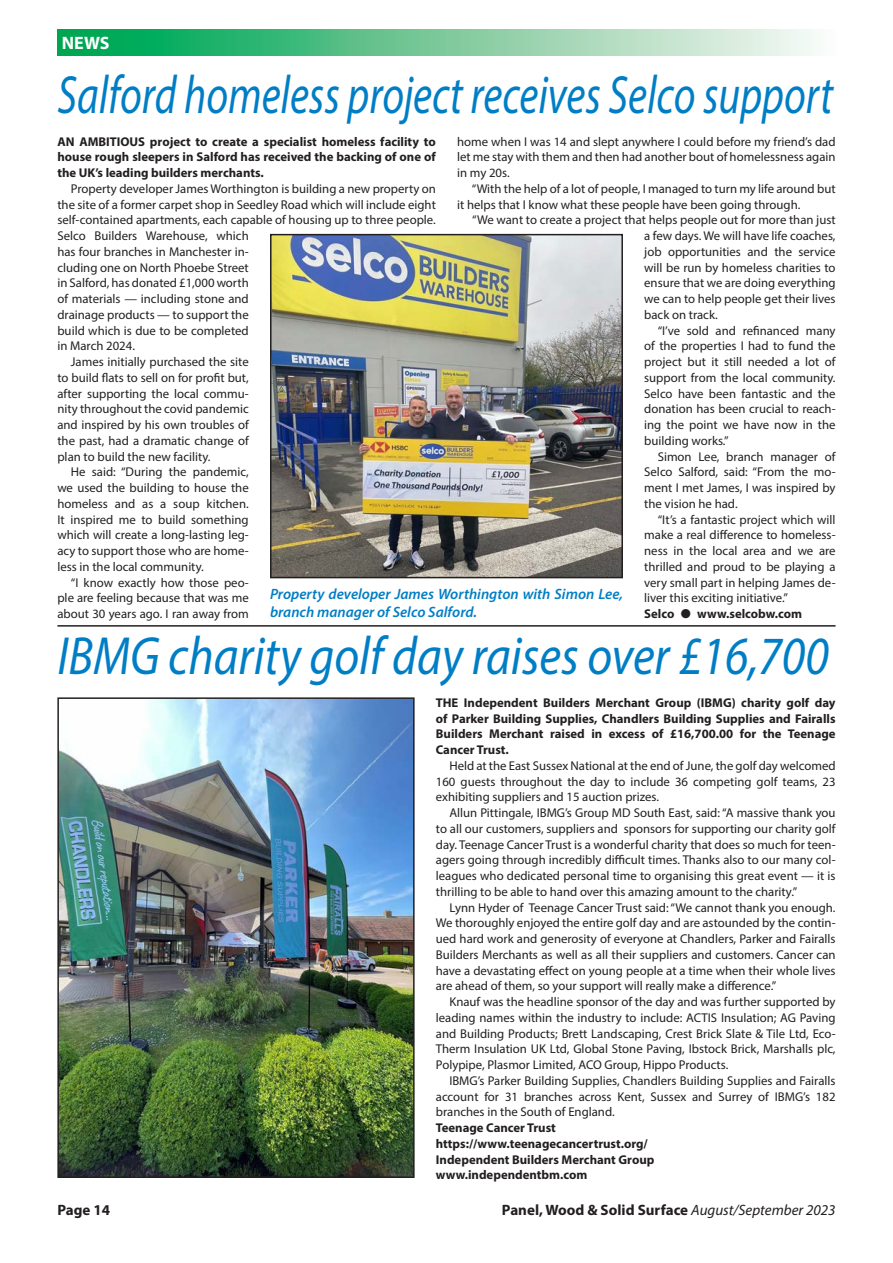
<style>
.page{position:relative;width:893px;height:1263px;background:#fff}
.page>*{position:absolute;margin:0;border:0;box-sizing:border-box;transform-origin:0 0}
.Heading{font:italic 54px "Myriad Pro";color:#007ec5;scale:.77 1}
.Heading-2{font:italic 54px "Myriad Pro";color:#007ec5;scale:.88 1}
.t1{font:700 18px "Myriad Pro";color:#fff}
.t2{font:italic 600 15px/18px "Myriad Pro";color:#007ec5}
.t3{font:700 15px "Myriad Pro";color:#231f20}
.Body_copy{font:12.75px/15.8px "Myriad Pro";color:#231f20;text-align:justify}
.First_paragraph{font:700 12.75px/15.8px "Myriad Pro";color:#231f20;text-align:justify}
.s1{font-weight:400;font-style:italic}
</style>
<div class="page">
<div style="left:57px;top:30px;width:779px;height:25px;background:linear-gradient(to right,#00a047,#fff7f5)"></div>
<hr style="left:57px;top:625px;width:779px;height:2px;background:#231f20">
<img style="left:273px;top:237px;width:347px;height:338px">
<div style="left:270px;top:234px;width:353px;height:344px;border:2px solid #231f20"></div>
<img style="left:60px;top:700px;width:352px;height:475px">
<div style="left:57px;top:697px;width:358px;height:481px;border:2px solid #231f20"></div>
<p class="t1" style="left:62px;top:31px;width:49px">NEWS</p>
<p class="Heading" style="left:57px;top:61px;width:1009px">Salford homeless project receives Selco support</p>
<p class="First_paragraph" style="left:57px;top:133px;width:380px">AN AMBITIOUS project to create a specialist homeless facility to house rough sleepers in Salford has received the backing of one of the UK’s leading builders merchants.</p>
<p class="Body_copy" style="left:57px;top:181px;width:380px;text-align:left;text-indent:14px">Property developer James Worthington is building a new property on the site of a former carpet shop in Seedley Road which will include eight self-contained apartments, each capable of housing up to three people.<br>Selco Builders Warehouse, which<br>has four branches in Manchester in-<br>cluding one on North Phoebe Street<br>in Salford, has donated £1,000 worth<br>of materials — including stone and<br>drainage products — to support the<br>build which is due to be completed<br>in March 2024.</p>
<p class="Body_copy" style="left:57px;top:354px;width:193px;text-indent:14px">James initially purchased the site to build flats to sell on for profit but, after supporting the local commu&shy;nity throughout the covid pandemic and inspired by his own troubles of the past, had a dramatic change of plan to build the new facility.</p>
<p class="Body_copy" style="left:57px;top:464px;width:193px;text-indent:14px">He said: “During the pandemic, we used the building to house the homeless and as a soup kitchen.<br>It inspired me to build something which will create a long-lasting leg&shy;acy to support those who are home&shy;less in the local community.</p>
<p class="Body_copy" style="left:57px;top:574px;width:193px;text-indent:14px">“I know exactly how those peo&shy;ple are feeling because that was me about 30 years ago. I ran away from</p>
<p class="Body_copy" style="left:457px;top:133px;width:380px">home when I was 14 and slept anywhere I could before my friend’s dad let me stay with them and then had another bout of homelessness again in my 20s.</p>
<p class="Body_copy" style="left:457px;top:180px;width:380px;text-indent:15px">“With the help of a lot of people, I managed to turn my life around but it helps that I know what these people have been going through.</p>
<p class="Body_copy" style="left:644px;top:212px;width:193px;text-indent:-172px">“We want to create a project that helps people out for more than just a few days. We will have life coaches, job opportunities and the service will be run by homeless charities to ensure that we are doing everything we can to help people get their lives back on track.</p>
<p class="Body_copy" style="left:644px;top:322px;width:193px;text-indent:14px">“I’ve sold and refinanced many of the properties I had to fund the project but it still needed a lot of support from the local community.<br>Selco have been fantastic and the donation has been crucial to reach&shy;ing the point we have now in the building works.”</p>
<p class="Body_copy" style="left:644px;top:448px;width:193px;text-indent:14px">Simon Lee, branch manager of Selco Salford, said: “From the mo&shy;ment I met James, I was inspired by the vision he had.</p>
<p class="Body_copy" style="left:644px;top:511px;width:193px;text-indent:14px">“It’s a fantastic project which will make a real difference to homeless&shy;ness in the local area and we are thrilled and proud to be playing a very small part in helping James de&shy;liver this exciting initiative.”</p>
<p class="First_paragraph" style="left:644px;top:606px;width:159px">Selco ● www.selcobw.com</p>
<p class="t2" style="left:270px;top:584px;width:354px">Property developer James Worthington with Simon Lee, branch manager of Selco Salford.</p>
<p class="Heading-2" style="left:57px;top:623px;width:878px">IBMG charity golf day raises over £16,700</p>
<p class="First_paragraph" style="left:436px;top:694px;width:401px">THE Independent Builders Merchant Group (IBMG) charity golf day of Parker Building Supplies, Chandlers Building Supplies and Fairalls Builders Merchant raised in excess of £16,700.00 for the Teenage Cancer Trust.</p>
<p class="Body_copy" style="left:436px;top:758px;width:401px;text-indent:14px">Held at the East Sussex National at the end of June, the golf day welcomed 160 guests throughout the day to include 36 competing golf teams, 23 exhibiting suppliers and 15 auction prizes.</p>
<p class="Body_copy" style="left:436px;top:805px;width:401px;text-indent:14px">Allun Pittingale, IBMG’s Group MD South East, said: “A massive thank you to all our customers, suppliers and sponsors for supporting our charity golf day. Teenage Cancer Trust is a wonderful charity that does so much for teen&shy;agers going through incredibly difficult times. Thanks also to our many col&shy;leagues who dedicated personal time to organising this great event — it is thrilling to be able to hand over this amazing amount to the charity.”</p>
<p class="Body_copy" style="left:436px;top:899px;width:401px;text-indent:14px">Lynn Hyder of Teenage Cancer Trust said: “We cannot thank you enough.<br>We thoroughly enjoyed the entire golf day and are astounded by the contin&shy;ued hard work and generosity of everyone at Chandlers, Parker and Fairalls Builders Merchants as well as all their suppliers and customers. Cancer can have a devastating effect on young people at a time when their whole lives are ahead of them, so your support will really make a difference.”</p>
<p class="Body_copy" style="left:436px;top:994px;width:401px;text-indent:14px">Knauf was the headline sponsor of the day and was further supported by leading names within the industry to include: ACTIS Insulation; AG Paving and Building Products; Brett Landscaping, Crest Brick Slate &amp; Tile Ltd, Eco-Therm Insulation UK Ltd, Global Stone Paving, Ibstock Brick, Marshalls plc, Polypipe, Plasmor Limited, ACO Group, Hippo Products.</p>
<p class="Body_copy" style="left:436px;top:1072px;width:401px;text-indent:14px">IBMG’s Parker Building Supplies, Chandlers Building Supplies and Fairalls account for 31 branches across Kent, Sussex and Surrey of IBMG’s 182 branches in the South of England.</p>
<p class="First_paragraph" style="left:436px;top:1119px;width:122px">Teenage Cancer Trust</p>
<p class="First_paragraph" style="left:436px;top:1135px;width:213px">https://www.teenagecancertrust.org/</p>
<p class="First_paragraph" style="left:436px;top:1151px;width:220px">Independent Builders Merchant Group</p>
<p class="First_paragraph" style="left:436px;top:1167px;width:153px">www.independentbm.com</p>
<p class="t3" style="left:57px;top:1200px;width:54px">Page 14</p>
<p class="t3" style="left:502px;top:1200px;width:335px">Panel, Wood &amp; Solid Surface <span class="s1">August/September 2023</span></p>
</div>
